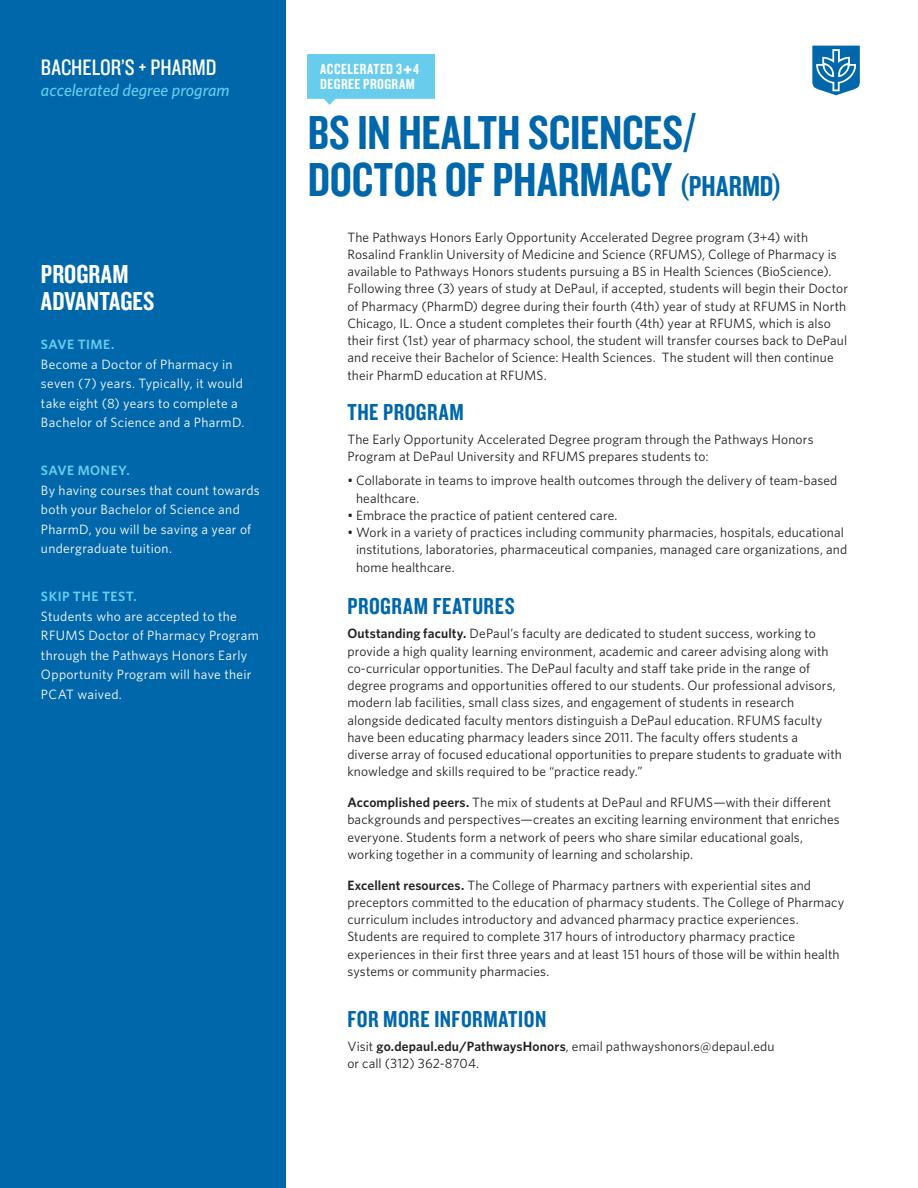
<style>
.page{position:relative;width:918px;height:1188px;background:#fff}
.page>*{position:absolute;margin:0;border:0;box-sizing:border-box;transform-origin:0 0}
.t1{font:49.5px/46.5px "Knockout HTF49 Liteweight";color:#0067aa}
.t2{font:27px/27px "Knockout HTF49 Liteweight";color:#fff}
.t3{font:24px "Knockout HTF49 Liteweight";letter-spacing:.02em;color:#0067aa}
.t4{font:23.25px "Knockout HTF29 Junior Liteweight";color:#fff}
.t5{font:italic 500 17.1px "Whitney";color:#68cded}
.t6{font:15.15px/15.1px "Knockout HTF49 Liteweight";letter-spacing:.03em;color:#fff}
.t7{font:13.5px/17.2px "Whitney";letter-spacing:.01em;color:#231f20}
.t8{font:13.5px/19.5px "Whitney";letter-spacing:.025em;color:#fff}
.t9{font:600 13.5px "Whitney";letter-spacing:.03em;color:#68cded}
.s1{font-family:"Whitney";font-weight:900;font-size:16.5px}
.s2{font-size:30px}
.s3{font-weight:600}
</style>
<div class="page">
<div style="left:0;top:0;width:285px;height:1188px;background:#0067aa"></div>
<div style="left:308px;top:55px;width:126px;height:43px;background:#68cded"></div>
<div style="left:307px;top:54px;width:128px;height:45px;border:2px solid #68cded"></div>
<svg style="left:323px;top:98px;width:13px;height:7px"></svg>
<svg style="left:812px;top:46px;width:48px;height:49px"></svg>
<h3 class="t4" style="left:41px;top:60px;width:177px">BACHELOR’S + PHARMD</h3>
<p class="t5" style="left:41px;top:84px;width:190px">accelerated degree program</p>
<h2 class="t2" style="left:41px;top:263px;width:115px">PROGRAM<br>ADVANTAGES</h2>
<p class="t9" style="left:41px;top:339px;width:75px">SAVE TIME.</p>
<p class="t8" style="left:41px;top:355px;width:205px">Become a Doctor of Pharmacy in seven (7) years. Typically, it would take eight (8) years to complete a Bachelor of Science and a PharmD.</p>
<p class="t9" style="left:41px;top:465px;width:90px">SAVE MONEY.</p>
<p class="t8" style="left:41px;top:481px;width:220px">By having courses that count towards both your Bachelor of Science and<br>PharmD, you will be saving a year of undergraduate tuition.</p>
<p class="t9" style="left:41px;top:591px;width:97px">SKIP THE TEST.</p>
<p class="t8" style="left:41px;top:607px;width:219px">Students who are accepted to the<br>RFUMS Doctor of Pharmacy Program through the Pathways Honors Early<br>Opportunity Program will have their<br>PCAT waived.</p>
<p class="t6" style="left:320px;top:63px;width:100px">ACCELERATED 3<span class="s1">+</span>4<br>DEGREE PROGRAM</p>
<h1 class="t1" style="left:308px;top:115px;width:476px">BS IN HEALTH SCIENCES/<br>DOCTOR OF PHARMACY <span class="s2">(PHARMD)</span></h1>
<p class="t7" style="left:347px;top:229px;width:502px">The Pathways Honors Early Opportunity Accelerated Degree program (3+4) with Rosalind Franklin University of Medicine and Science (RFUMS), College of Pharmacy is available to Pathways Honors students pursuing a BS in Health Sciences (BioScience).<br>Following three (3) years of study at DePaul, if accepted, students will begin their Doctor of Pharmacy (PharmD) degree during their fourth (4th) year of study at RFUMS in North Chicago, IL. Once a student completes their fourth (4th) year at RFUMS, which is also their first (1st) year of pharmacy school, the student will transfer courses back to DePaul and receive their Bachelor of Science: Health Sciences. The student will then continue their PharmD education at RFUMS.</p>
<h3 class="t3" style="left:347px;top:404px;width:118px">THE PROGRAM</h3>
<p class="t7" style="left:347px;top:432px;width:468px">The Early Opportunity Accelerated Degree program through the Pathways Honors<br>Program at DePaul University and RFUMS prepares students to:</p>
<p class="t7" style="left:356px;top:473px;width:483px;text-indent:-9px">• Collaborate in teams to improve health outcomes through the delivery of team-based healthcare.</p>
<p class="t7" style="left:347px;top:508px;width:272px">• Embrace the practice of patient centered care.</p>
<p class="t7" style="left:356px;top:525px;width:493px;text-indent:-9px">• Work in a variety of practices including community pharmacies, hospitals, educational institutions, laboratories, pharmaceutical companies, managed care organizations, and home healthcare.</p>
<h3 class="t3" style="left:347px;top:599px;width:169px">PROGRAM FEATURES</h3>
<p class="t7" style="left:347px;top:626px;width:496px"><span class="s3">Outstanding faculty.</span> DePaul’s faculty are dedicated to student success, working to provide a high quality learning environment, academic and career advising along with co-curricular opportunities. The DePaul faculty and staff take pride in the range of degree programs and opportunities offered to our students. Our professional advisors, modern lab facilities, small class sizes, and engagement of students in research alongside dedicated faculty mentors distinguish a DePaul education. RFUMS faculty have been educating pharmacy leaders since 2011. The faculty offers students a diverse array of focused educational opportunities to prepare students to graduate with knowledge and skills required to be “practice ready.”</p>
<p class="t7" style="left:347px;top:795px;width:494px"><span class="s3">Accomplished peers.</span> The mix of students at DePaul and RFUMS—with their different backgrounds and perspectives—creates an exciting learning environment that enriches everyone. Students form a network of peers who share similar educational goals, working together in a community of learning and scholarship.</p>
<p class="t7" style="left:347px;top:877px;width:498px"><span class="s3">Excellent resources.</span> The College of Pharmacy partners with experiential sites and preceptors committed to the education of pharmacy students. The College of Pharmacy curriculum includes introductory and advanced pharmacy practice experiences.<br>Students are required to complete 317 hours of introductory pharmacy practice experiences in their first three years and at least 151 hours of those will be within health systems or community pharmacies.</p>
<h3 class="t3" style="left:347px;top:1011px;width:200px">FOR MORE INFORMATION</h3>
<p class="t7" style="left:347px;top:1039px;width:429px">Visit <span class="s3">go.depaul.edu/PathwaysHonors</span>, email pathwayshonors@depaul.edu or call (312) 362-8704.</p>
</div>
